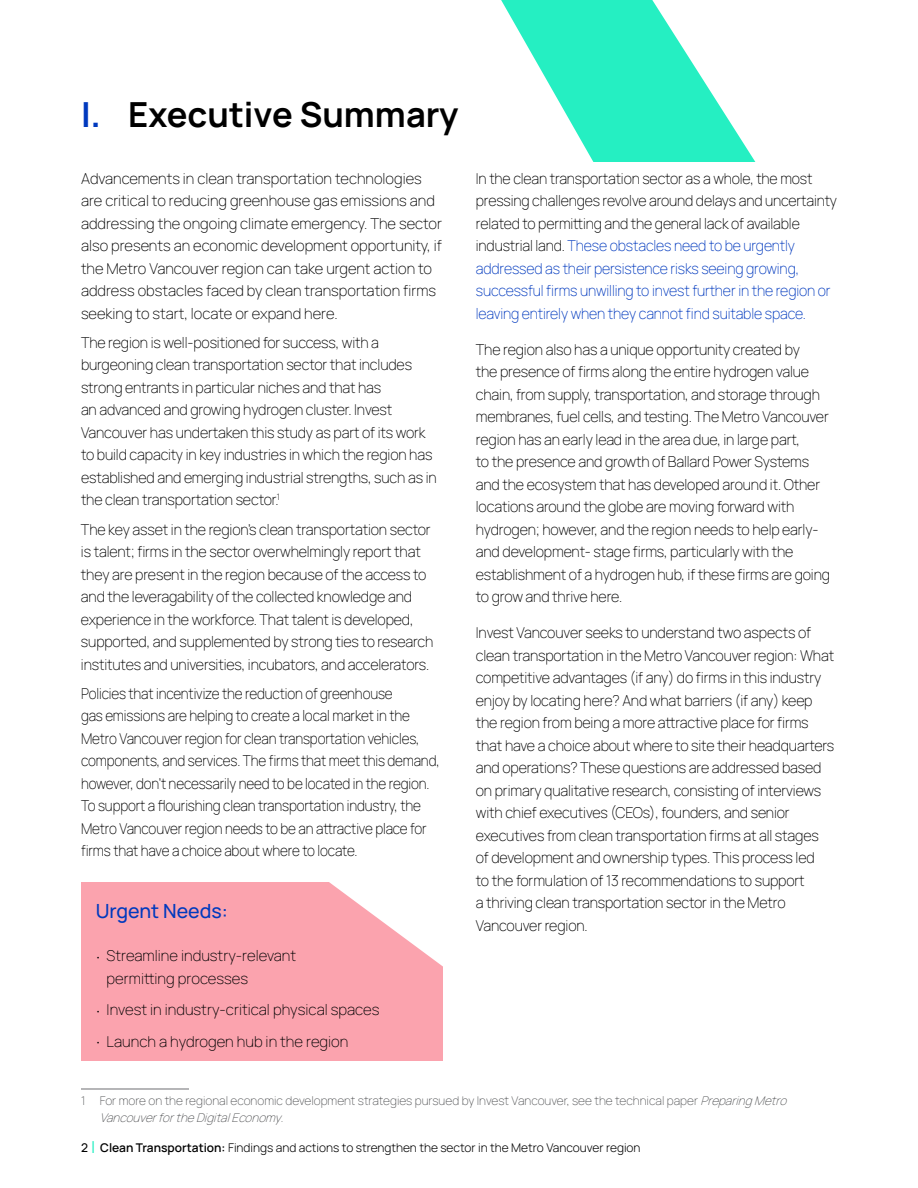
<style>
.page{position:relative;width:918px;height:1188px;background:#fff}
.page>*{position:absolute;margin:0;border:0;box-sizing:border-box;transform-origin:0 0}
.t1{font:700 34.5px "Manrope";color:#000}
.t2{font:500 19.5px "Manrope";color:#0039be}
.t3{font:200 15px/22.5px "Manrope";letter-spacing:-.01em;color:#000;scale:.96 1}
.t4{font:200 15px/22.5px "Manrope";letter-spacing:-.01em;color:#000}
.t5{font:200 15px/22.5px "Manrope";letter-spacing:-.01em;color:#000;scale:.91 1}
.t6{font:200 15px/22.5px "Manrope";letter-spacing:-.01em;color:#0039be;scale:.95 1}
.t7{font:200 12px/16.5px "Manrope";color:#58595b}
.t8{font:300 12px "Manrope";color:#000}
.s1{color:#0039be}
.s2{font-weight:300;font-size:7.5px}
.s3{color:#000}
.s4{font-style:italic}
.s5{font-weight:500}
.s6{font-weight:400;font-size:16.5px;color:#25efc2}
.s7{font-weight:600}
</style>
<div class="page">
<svg style="left:501px;top:0;width:254px;height:162px"></svg>
<hr style="left:81px;top:1089px;width:108px;height:1px;background:#6d6e71">
<div style="left:81px;top:883px;width:361px;height:178px;background:#fba3ae"></div>
<svg style="left:324px;top:882px;width:119px;height:90px"></svg>
<h1 class="t1" style="left:81px;top:91px;width:379px"><span class="s1">I.</span> Executive Summary</h1>
<p class="t4" style="left:81px;top:166px;width:363px">Advancements in clean transportation technologies are critical to reducing greenhouse gas emissions and addressing the ongoing climate emergency. The sector also presents an economic development opportunity, if the Metro Vancouver region can take urgent action to address obstacles faced by clean transportation firms seeking to start, locate or expand here.</p>
<p class="t3" style="left:81px;top:331px;width:372px">The region is well-positioned for success, with a burgeoning clean transportation sector that includes strong entrants in particular niches and that has<br>an advanced and growing hydrogen cluster. Invest Vancouver has undertaken this study as part of its work to build capacity in key industries in which the region has established and emerging industrial strengths, such as in the clean transportation sector.<sup>1</sup></p>
<p class="t3" style="left:81px;top:517px;width:369px">The key asset in the region’s clean transportation sector is talent; firms in the sector overwhelmingly report that they are present in the region because of the access to and the leveragability of the collected knowledge and experience in the workforce. That talent is developed, supported, and supplemented by strong ties to research institutes and universities, incubators, and accelerators.</p>
<p class="t5" style="left:81px;top:682px;width:396px">Policies that incentivize the reduction of greenhouse<br>gas emissions are helping to create a local market in the Metro Vancouver region for clean transportation vehicles, components, and services. The firms that meet this demand, however, don’t necessarily need to be located in the region.<br>To support a flourishing clean transportation industry, the Metro Vancouver region needs to be an attractive place for firms that have a choice about where to locate.</p>
<h2 class="t2" style="left:96px;top:897px;width:134px">Urgent Needs:</h2>
<p class="t4" style="left:107px;top:944px;width:191px;text-indent:-11px"><span class="s2">•</span> Streamline industry-relevant permitting processes</p>
<p class="t4" style="left:96px;top:998px;width:285px"><span class="s2">•</span> Invest in industry-critical physical spaces</p>
<p class="t4" style="left:96px;top:1029px;width:254px"><span class="s2">•</span> Launch a hydrogen hub in the region</p>
<p class="t6" style="left:476px;top:166px;width:382px"><span class="s3">In the clean transportation sector as a whole, the most pressing challenges revolve around delays and uncertainty related to permitting and the general lack of available industrial land.</span> These obstacles need to be urgently addressed as their persistence risks seeing growing, successful firms unwilling to invest further in the region or leaving entirely when they cannot find suitable space.</p>
<p class="t3" style="left:476px;top:337px;width:370px">The region also has a unique opportunity created by<br>the presence of firms along the entire hydrogen value chain, from supply, transportation, and storage through membranes, fuel cells, and testing. The Metro Vancouver region has an early lead in the area due, in large part,<br>to the presence and growth of Ballard Power Systems and the ecosystem that has developed around it. Other locations around the globe are moving forward with hydrogen; however, and the region needs to help early&shy;and development- stage firms, particularly with the establishment of a hydrogen hub, if these firms are going to grow and thrive here.</p>
<p class="t3" style="left:476px;top:621px;width:375px">Invest Vancouver seeks to understand two aspects of clean transportation in the Metro Vancouver region: What competitive advantages (if any) do firms in this industry enjoy by locating here? And what barriers (if any) keep the region from being a more attractive place for firms that have a choice about where to site their headquarters and operations? These questions are addressed based on primary qualitative research, consisting of interviews with chief executives (CEOs), founders, and senior executives from clean transportation firms at all stages of development and ownership types. This process led<br>to the formulation of 13 recommendations to support<br>a thriving clean transportation sector in the Metro Vancouver region.</p>
<p class="t7" style="left:100px;top:1092px;width:692px;text-indent:-19px">1 For more on the regional economic development strategies pursued by Invest Vancouver, see the technical paper <span class="s4">PreparingMetro<br>VancouverfortheDigitalEconomy</span>.</p>
<p class="t8" style="left:81px;top:1139px;width:561px"><span class="s5">2</span> <span class="s6">|</span> <span class="s7">Clean Transportation:</span> Findings and actions to strengthen the sector in the Metro Vancouver region</p>
</div>
